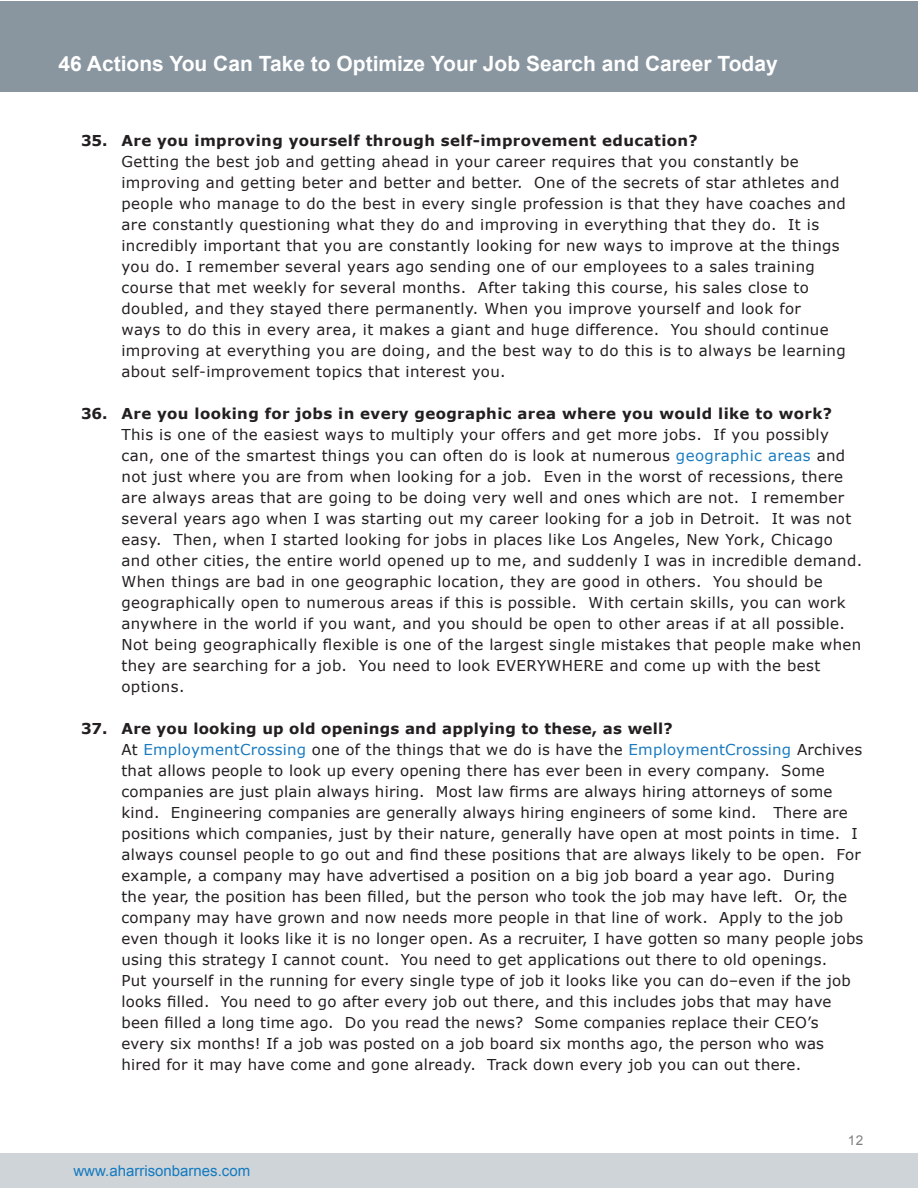
<style>
.page{position:relative;width:918px;height:1188px;background:#fff}
.page>*{position:absolute;margin:0;border:0;box-sizing:border-box;transform-origin:0 0}
.t1{font:700 21px "Arial";color:#fff}
.Paragraph_Style_6{font:15px/21px "Verdana";letter-spacing:.025em;color:#231f20}
.t2{font:15px "Arial";color:#127ac0}
.t3{font:700 15px "Verdana";color:#231f20}
.t4{font:13.5px "Arial";color:#808080}
.s1{font-weight:700}
.s2{color:#197bc0}
</style>
<div class="page">
<div style="left:0;top:1px;width:918px;height:91px;background:#8996a0"></div>
<div style="left:0;top:1154px;width:918px;height:34px;background:#cfd4d8"></div>
<h1 class="t1" style="left:58px;top:50px;width:721px">46 Actions You Can Take to Optimize Your Job Search and Career Today</h1>
<p class="t3" style="left:81px;top:131px;width:28px">35.</p>
<p class="t3" style="left:81px;top:404px;width:28px">36.</p>
<p class="t3" style="left:81px;top:719px;width:28px">37.</p>
<p class="Paragraph_Style_6" style="left:122px;top:130px;width:726px"><span class="s1">Are you improving yourself through self-improvement education?<br></span>Getting the best job and getting ahead in your career requires that you constantly be improving and getting beter and better and better. One of the secrets of star athletes and people who manage to do the best in every single profession is that they have coaches and are constantly questioning what they do and improving in everything that they do. It is incredibly important that you are constantly looking for new ways to improve at the things you do. I remember several years ago sending one of our employees to a sales training course that met weekly for several months. After taking this course, his sales close to doubled, and they stayed there permanently. When you improve yourself and look for<br>ways to do this in every area, it makes a giant and huge difference. You should continue improving at everything you are doing, and the best way to do this is to always be learning about self-improvement topics that interest you.</p>
<p class="Paragraph_Style_6" style="left:122px;top:403px;width:742px"><span class="s1">Are you looking for jobs in every geographic area where you would like to work?<br></span>This is one of the easiest ways to multiply your offers and get more jobs. If you possibly can, one of the smartest things you can often do is look at numerous <span class="s2">geographic areas</span> and not just where you are from when looking for a job. Even in the worst of recessions, there are always areas that are going to be doing very well and ones which are not. I remember several years ago when I was starting out my career looking for a job in Detroit. It was not easy. Then, when I started looking for jobs in places like Los Angeles, New York, Chicago and other cities, the entire world opened up to me, and suddenly I was in incredible demand.<br>When things are bad in one geographic location, they are good in others. You should be geographically open to numerous areas if this is possible. With certain skills, you can work anywhere in the world if you want, and you should be open to other areas if at all possible.<br>Not being geographically flexible is one of the largest single mistakes that people make when they are searching for a job. You need to look EVERYWHERE and come up with the best options.</p>
<p class="Paragraph_Style_6" style="left:122px;top:718px;width:743px"><span class="s1">Are you looking up old openings and applying to these, as well?<br></span>At <span class="s2">EmploymentCrossing</span> one of the things that we do is have the <span class="s2">EmploymentCrossing</span> Archives that allows people to look up every opening there has ever been in every company. Some companies are just plain always hiring. Most law firms are always hiring attorneys of some kind. Engineering companies are generally always hiring engineers of some kind. There are positions which companies, just by their nature, generally have open at most points in time. I always counsel people to go out and find these positions that are always likely to be open. For example, a company may have advertised a position on a big job board a year ago. During<br>the year, the position has been filled, but the person who took the job may have left. Or, the company may have grown and now needs more people in that line of work. Apply to the job even though it looks like it is no longer open. As a recruiter, I have gotten so many people jobs using this strategy I cannot count. You need to get applications out there to old openings.<br>Put yourself in the running for every single type of job it looks like you can do–even if the job looks filled. You need to go after every job out there, and this includes jobs that may have been filled a long time ago. Do you read the news? Some companies replace their CEO’s every six months! If a job was posted on a job board six months ago, the person who was hired for it may have come and gone already. Track down every job you can out there.</p>
<p class="t4" style="left:848px;top:1131px;width:17px">12</p>
<p class="t2" style="left:74px;top:1161px;width:178px">www.aharrisonbarnes.com</p>
</div>
